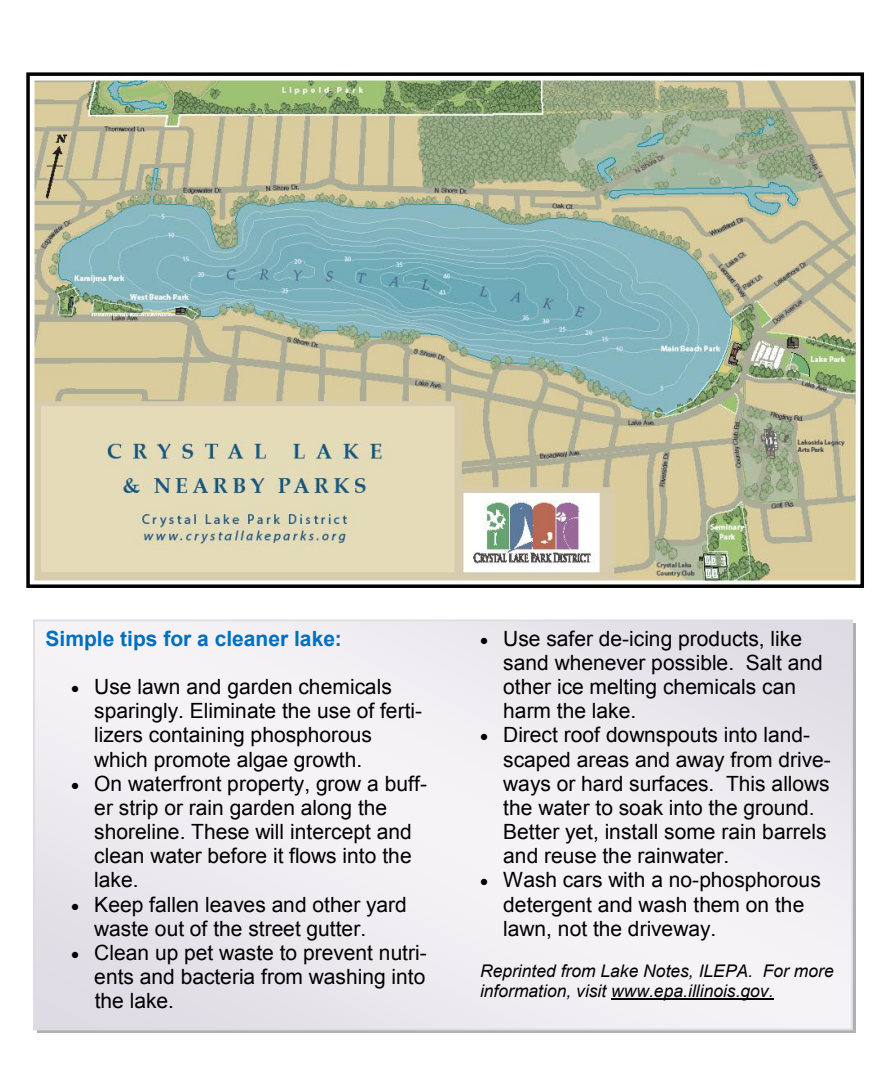
<style>
.page{position:relative;width:882px;height:1071px;background:#fff}
.page>*{position:absolute;margin:0;border:0;box-sizing:border-box;transform-origin:0 0}
.t1{font:21px/24.2px "Arial";color:#000}
.t2{font:700 21px "Arial";color:#006fc0}
.t3{font:italic 17.5px/19.9px "Arial";color:#000}
</style>
<div class="page">
<svg style="left:36px;top:623px;width:814px;height:404px"></svg>
<div style="left:33px;top:620px;width:820px;height:410px;border:2px solid #dfdbe3"></div>
<hr style="left:611px;top:999px;width:163px;height:1px;background:#000">
<img style="left:32px;top:77px;width:826px;height:506px">
<div style="left:26px;top:72px;width:838px;height:516px;border:4px solid #000"></div>
<p class="t2" style="left:46px;top:624px;width:298px">Simple tips for a cleaner lake:</p>
<p class="t1" style="left:94px;top:675px;width:329px;text-indent:-23px">• Use lawn and garden chemicals sparingly. Eliminate the use of ferti&shy;lizers containing phosphorous which promote algae growth.</p>
<p class="t1" style="left:94px;top:772px;width:334px;text-indent:-23px">• On waterfront property, grow a buff&shy;er strip or rain garden along the shoreline. These will intercept and clean water before it flows into the lake.</p>
<p class="t1" style="left:94px;top:892px;width:314px;text-indent:-23px">• Keep fallen leaves and other yard waste out of the street gutter.</p>
<p class="t1" style="left:94px;top:941px;width:334px;text-align:justify;text-indent:-23px">• Clean up pet waste to prevent nutri&shy;ents and bacteria from washing into the lake.</p>
<p class="t1" style="left:503px;top:627px;width:321px;text-indent:-23px">• Use safer de-icing products, like sand whenever possible. Salt and other ice melting chemicals can harm the lake.</p>
<p class="t1" style="left:503px;top:723px;width:329px;text-indent:-23px">• Direct roof downspouts into land&shy;scaped areas and away from drive&shy;ways or hard surfaces. This allows the water to soak into the ground.<br>Better yet, install some rain barrels and reuse the rainwater.</p>
<p class="t1" style="left:503px;top:868px;width:319px;text-indent:-23px">• Wash cars with a no-phosphorous detergent and wash them on the lawn, not the driveway.</p>
<p class="t3" style="left:480px;top:961px;width:355px">Reprinted from Lake Notes, ILEPA. For more information, visit www.epa.illinois.gov.</p>
</div>
